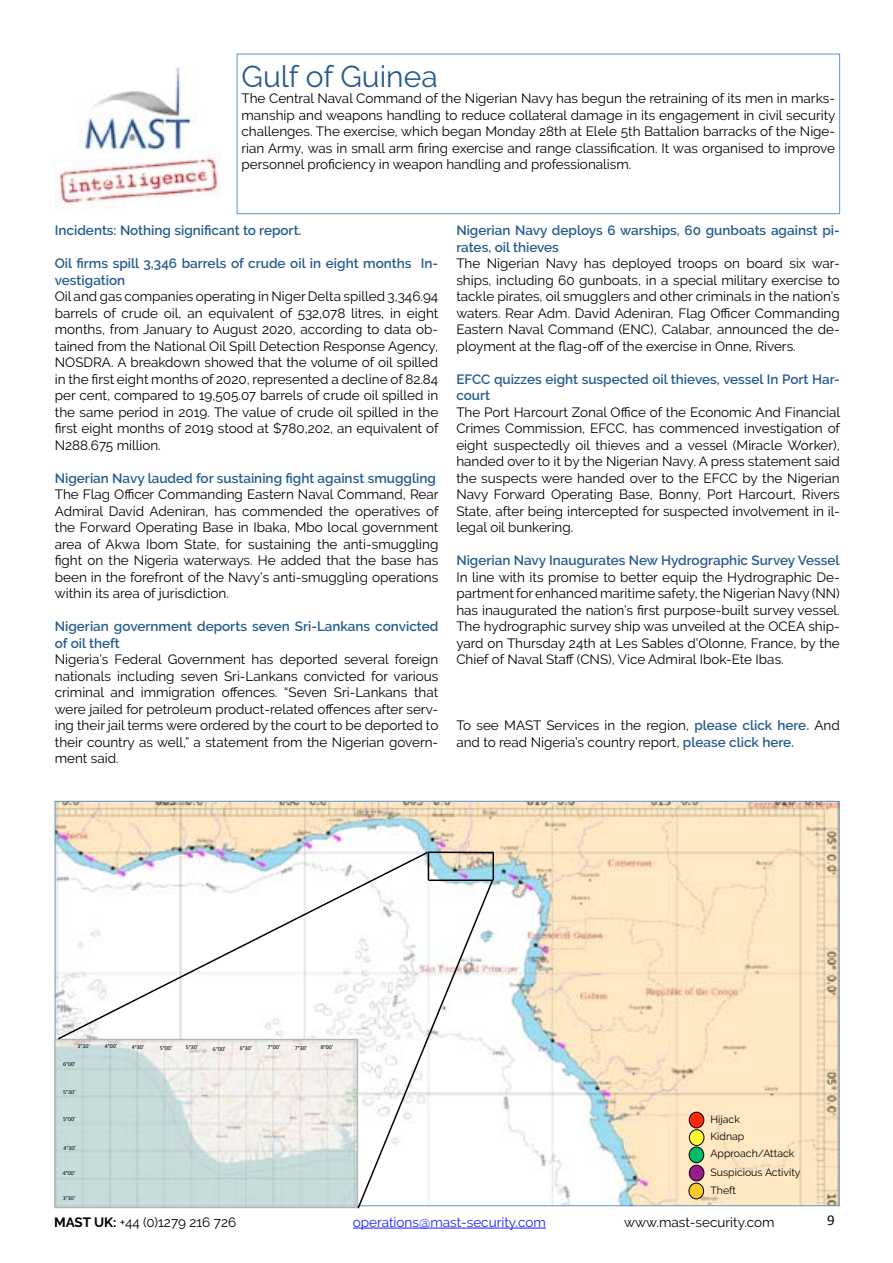
<style>
.page{position:relative;width:893px;height:1263px;background:#fff}
.page>*{position:absolute;margin:0;border:0;box-sizing:border-box;transform-origin:0 0}
.t1{font:30px "Raleway";color:#255c8e}
.t2{font:15px "Calibri";color:#000}
.t3{font:13.5px/16.5px "Raleway";color:#000;text-align:justify}
.t4{font:600 13.5px/16.5px "Raleway";color:#255c8e}
.t5{font:13.5px "Raleway";color:#1922fb}
.t6{font:10.5px/16.6px "Raleway";color:#000}
.t7{font:6px "Calibri";color:#000}
.s1{font-weight:600;color:#255c8e}
.s2{font-weight:700}
</style>
<div class="page">
<img style="left:57px;top:803px;width:780px;height:401px">
<img style="left:57px;top:1042px;width:298px;height:163px">
<div style="left:54px;top:1039px;width:304px;height:169px;border:2px solid #b5b5b5"></div>
<div style="left:689px;top:1112px;width:15px;height:16px;background:#ff2b06;border-radius:50%"></div>
<div style="left:689px;top:1112px;width:15px;height:16px;border:1px solid #000;border-radius:50%"></div>
<div style="left:689px;top:1147px;width:15px;height:16px;background:#00bb67;border-radius:50%"></div>
<div style="left:689px;top:1147px;width:15px;height:16px;border:1px solid #000;border-radius:50%"></div>
<div style="left:689px;top:1130px;width:15px;height:15px;background:#fefd32;border-radius:50%"></div>
<div style="left:689px;top:1129px;width:15px;height:17px;border:1px solid #000;border-radius:50%"></div>
<div style="left:689px;top:1165px;width:15px;height:16px;background:#971c90;border-radius:50%"></div>
<div style="left:689px;top:1165px;width:15px;height:16px;border:1px solid #000;border-radius:50%"></div>
<div style="left:689px;top:1183px;width:15px;height:16px;background:#ffcb26;border-radius:50%"></div>
<div style="left:689px;top:1183px;width:15px;height:16px;border:1px solid #000;border-radius:50%"></div>
<svg style="left:56px;top:850px;width:374px;height:191px"></svg>
<hr style="left:353px;top:1228px;width:193px;height:1px;background:#1922fb">
<svg style="left:356px;top:878px;width:138px;height:331px"></svg>
<svg style="left:428px;top:852px;width:1px;height:27px"></svg>
<hr style="left:492px;top:852px;width:2px;height:28px;background:#000">
<hr style="left:429px;top:851px;width:64px;height:2px;background:#000">
<hr style="left:428px;top:879px;width:65px;height:2px;background:#000">
<div style="left:237px;top:54px;width:603px;height:160px;border:1px solid #5e93c7"></div>
<img style="left:54px;top:67px;width:166px;height:144px">
<h1 class="t1" style="left:242px;top:59px;width:198px">Gulf of Guinea</h1>
<p class="t3" style="left:242px;top:90px;width:595px">The Central Naval Command of the Nigerian Navy has begun the retraining of its men in marks&shy;manship and weapons handling to reduce collateral damage in its engagement in civil security challenges. The exercise, which began Monday 28th at Elele 5th Battalion barracks of the Nige&shy;rian Army, was in small arm firing exercise and range classification. It was organised to improve personnel proficiency in weapon handling and professionalism.</p>
<p class="t4" style="left:55px;top:222px;width:248px">Incidents: Nothing significant to report.</p>
<p class="t4" style="left:55px;top:255px;width:385px">Oil firms spill 3,346 barrels of crude oil in eight months ― In&shy;vestigation</p>
<p class="t3" style="left:55px;top:288px;width:385px">Oil and gas companies operating in Niger Delta spilled 3,346.94 barrels of crude oil, an equivalent of 532,078 litres, in eight months, from January to August 2020, according to data ob&shy;tained from the National Oil Spill Detection Response Agency, NOSDRA. A breakdown showed that the volume of oil spilled in the first eight months of 2020, represented a decline of 82.84 per cent, compared to 19,505.07 barrels of crude oil spilled in the same period in 2019. The value of crude oil spilled in the first eight months of 2019 stood at $780,202, an equivalent of N288.675 million.</p>
<p class="t4" style="left:55px;top:470px;width:383px">Nigerian Navy lauded for sustaining fight against smuggling</p>
<p class="t3" style="left:55px;top:486px;width:385px">The Flag Officer Commanding Eastern Naval Command, Rear Admiral David Adeniran, has commended the operatives of the Forward Operating Base in Ibaka, Mbo local government area of Akwa Ibom State, for sustaining the anti-smuggling fight on the Nigeria waterways. He added that the base has been in the forefront of the Navy’s anti-smuggling operations within its area of jurisdiction.</p>
<p class="t4" style="left:55px;top:618px;width:385px">Nigerian government deports seven Sri-Lankans convicted of oil theft</p>
<p class="t3" style="left:55px;top:651px;width:385px">Nigeria’s Federal Government has deported several foreign nationals including seven Sri-Lankans convicted for various criminal and immigration offences. “Seven Sri-Lankans that were jailed for petroleum product-related offences after serv&shy;ing their jail terms were ordered by the court to be deported to their country as well,” a statement from the Nigerian govern&shy;ment said.</p>
<p class="t4" style="left:456px;top:222px;width:385px">Nigerian Navy deploys 6 warships, 60 gunboats against pi&shy;rates, oil thieves</p>
<p class="t3" style="left:456px;top:255px;width:385px">The Nigerian Navy has deployed troops on board six war&shy;ships, including 60 gunboats, in a special military exercise to tackle pirates, oil smugglers and other criminals in the nation’s waters. Rear Adm. David Adeniran, Flag Officer Commanding Eastern Naval Command (ENC), Calabar, announced the de&shy;ployment at the flag-off of the exercise in Onne, Rivers.</p>
<p class="t4" style="left:456px;top:371px;width:385px">EFCC quizzes eight suspected oil thieves, vessel In Port Har&shy;court</p>
<p class="t3" style="left:456px;top:404px;width:385px">The Port Harcourt Zonal Office of the Economic And Financial Crimes Commission, EFCC, has commenced investigation of eight suspectedly oil thieves and a vessel (Miracle Worker), handed over to it by the Nigerian Navy. A press statement said the suspects were handed over to the EFCC by the Nigerian Navy Forward Operating Base, Bonny, Port Harcourt, Rivers State, after being intercepted for suspected involvement in il&shy;legal oil bunkering.</p>
<p class="t4" style="left:456px;top:552px;width:385px">Nigerian Navy Inaugurates New Hydrographic Survey Vessel</p>
<p class="t3" style="left:456px;top:569px;width:385px">In line with its promise to better equip the Hydrographic De&shy;partment for enhanced maritime safety, the Nigerian Navy (NN) has inaugurated the nation’s first purpose-built survey vessel.<br>The hydrographic survey ship was unveiled at the OCEA ship&shy;yard on Thursday 24th at Les Sables d’Olonne, France, by the Chief of Naval Staff (CNS), Vice Admiral Ibok-Ete Ibas.</p>
<p class="t3" style="left:456px;top:717px;width:385px">To see MAST Services in the region, <span class="s1">please click here.</span> And and to read Nigeria’s country report, <span class="s1">please click here.</span></p>
<p class="t7" style="left:78px;top:1042px;width:14px">3°30’</p>
<p class="t7" style="left:105px;top:1042px;width:14px">4°00’</p>
<p class="t7" style="left:63px;top:1060px;width:14px">6°00’</p>
<p class="t7" style="left:63px;top:1088px;width:14px">5°30’</p>
<p class="t7" style="left:63px;top:1116px;width:14px">5°00’</p>
<p class="t7" style="left:63px;top:1144px;width:14px">4°30’</p>
<p class="t7" style="left:63px;top:1169px;width:14px">4°00’</p>
<p class="t7" style="left:63px;top:1194px;width:14px">3°30’</p>
<p class="t7" style="left:132px;top:1043px;width:14px">4°30’</p>
<p class="t7" style="left:160px;top:1044px;width:14px">5°00’</p>
<p class="t7" style="left:186px;top:1043px;width:14px">5°30’</p>
<p class="t7" style="left:213px;top:1045px;width:14px">6°00’</p>
<p class="t7" style="left:240px;top:1044px;width:14px">6°30’</p>
<p class="t7" style="left:268px;top:1043px;width:14px">7°00’</p>
<p class="t7" style="left:295px;top:1044px;width:14px">7°30’</p>
<p class="t7" style="left:321px;top:1043px;width:14px">8°00’</p>
<p class="t6" style="left:710px;top:1111px;width:31px">Hijack</p>
<p class="t6" style="left:710px;top:1128px;width:85px">Kidnap<br>Approach/Attack</p>
<p class="t6" style="left:710px;top:1163px;width:92px;line-height:18.5px">Suspicious Activity<br>Theft</p>
<p class="t3" style="left:54px;top:1214px;width:184px"><span class="s2">MAST UK:</span> +44 (0)1279 216 726</p>
<p class="t5" style="left:353px;top:1214px;width:195px">operations@mast-security.com</p>
<p class="t3" style="left:624px;top:1214px;width:152px">www.mast-security.com</p>
<p class="t2" style="left:827px;top:1210px;width:9px">9</p>
</div>
